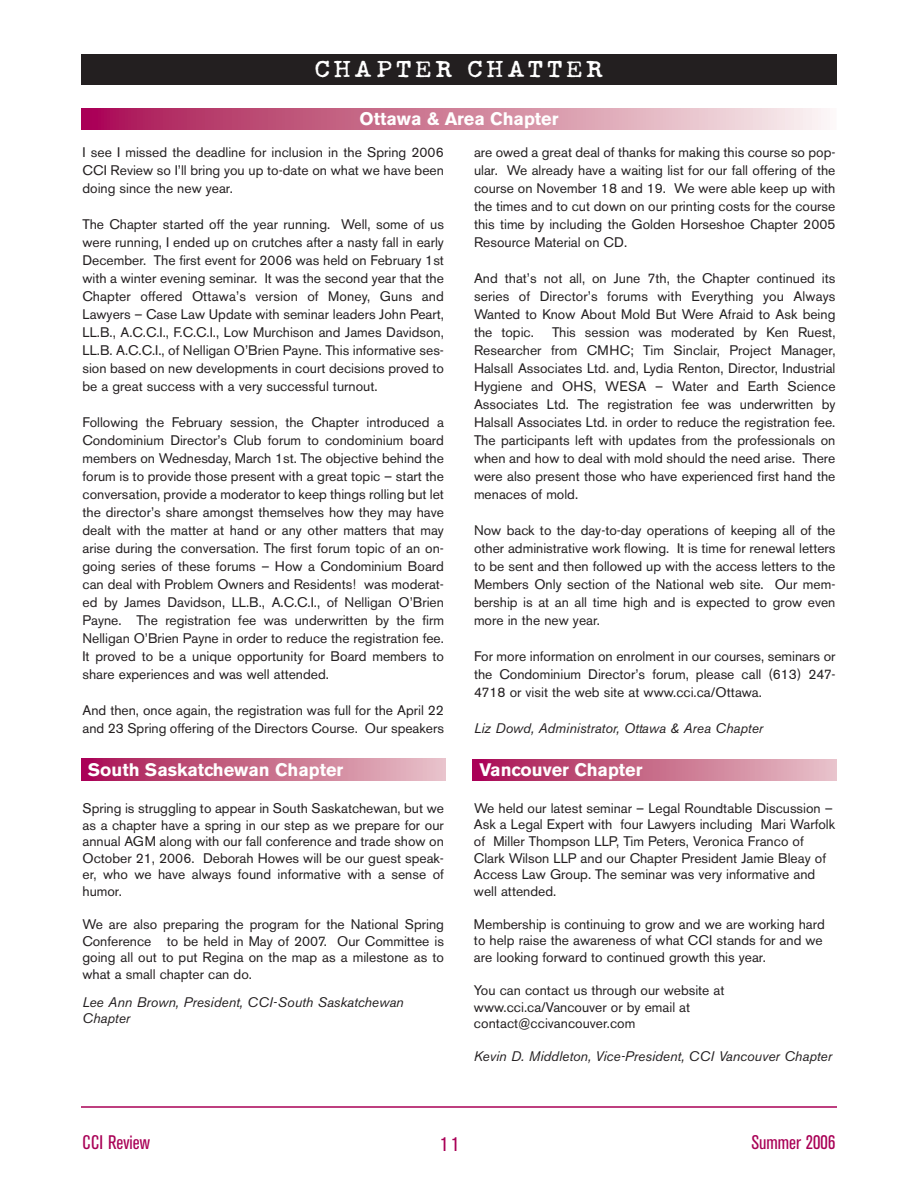
<style>
.page{position:relative;width:918px;height:1188px;background:#fff}
.page>*{position:absolute;margin:0;border:0;box-sizing:border-box;transform-origin:0 0}
.t1{font:27px "Schmutz ICG Cleaned";letter-spacing:.105em;color:#fff;scale:1.15 1}
.t2{font:condensed 19.5px "Akzidenz Grotesk BE";color:#a90056}
.t3{font:700 18px "Akzidenz Grotesk BE";color:#fff}
.t4{font:13.8px/18px "Akzidenz Grotesk BE";color:#231f20;text-align:justify}
.t5{font:italic 13.8px/16.2px "Akzidenz Grotesk BE";color:#231f20}
</style>
<div class="page">
<hr style="left:81px;top:1106px;width:756px;height:2px;background:#a90056">
<div style="left:81px;top:54px;width:756px;height:31px;background:#231f20"></div>
<svg style="left:81px;top:759px;width:365px;height:21px;background:#c86b8c"></svg>
<svg style="left:81px;top:108px;width:743px;height:21px;background:#cf809c"></svg>
<svg style="left:472px;top:759px;width:365px;height:21px;background:#c86a8c"></svg>
<h1 class="t1" style="left:314px;top:52px;width:253px">CHAPTER CHATTER</h1>
<h3 class="t3" style="left:359px;top:112px;width:201px">Ottawa &amp; Area Chapter</h3>
<p class="t4" style="left:474px;top:144px;width:363px">are owed a great deal of thanks for making this course so pop&shy;ular. We already have a waiting list for our fall offering of the course on November 18 and 19. We were able keep up with the times and to cut down on our printing costs for the course this time by including the Golden Horseshoe Chapter 2005<br>Resource Material on CD.</p>
<p class="t4" style="left:474px;top:270px;width:363px">And that’s not all, on June 7th, the Chapter continued its series of Director’s forums with Everything you Always Wanted to Know About Mold But Were Afraid to Ask being the topic.</p>
<p class="t4" style="left:82px;top:144px;width:363px">I see I missed the deadline for inclusion in the Spring 2006<br>CCI Review so I’ll bring you up to-date on what we have been doing since the new year.</p>
<p class="t4" style="left:82px;top:216px;width:363px">The Chapter started off the year running. Well, some of us were running, I ended up on crutches after a nasty fall in early December. The first event for 2006 was held on February 1st with a winter evening seminar. It was the second year that the Chapter offered Ottawa’s version of Money, Guns and Lawyers – Case Law Update with seminar leaders John Peart, LL.B., A.C.C.I., F.C.C.I., Low Murchison and James Davidson, LL.B. A.C.C.I., of Nelligan O’Brien Payne. This informative ses&shy;sion based on new developments in court decisions proved to be a great success with a very successful turnout.</p>
<p class="t4" style="left:82px;top:414px;width:363px">Following the February session, the Chapter introduced a Condominium Director’s Club forum to condominium board members on Wednesday, March 1st. The objective behind the forum is to provide those present with a great topic – start the conversation, provide a moderator to keep things rolling but let the director’s share amongst themselves how they may have dealt with the matter at hand or any other matters that may arise during the conversation. The first forum topic of an on&shy;going series of these forums – How a Condominium Board can deal with Problem Owners and Residents! was moderat&shy;ed by James Davidson, LL.B., A.C.C.I., of Nelligan O’Brien Payne. The registration fee was underwritten by the firm Nelligan O’Brien Payne in order to reduce the registration fee.<br>It proved to be a unique opportunity for Board members to share experiences and was well attended.</p>
<p class="t4" style="left:82px;top:702px;width:363px">And then, once again, the registration was full for the April 22 and 23 Spring offering of the Directors Course. Our speakers</p>
<p class="t4" style="left:474px;top:324px;width:363px;text-indent:78px">This session was moderated by Ken Ruest, Researcher from CMHC; Tim Sinclair, Project Manager, Halsall Associates Ltd. and, Lydia Renton, Director, Industrial Hygiene and OHS, WESA – Water and Earth Science Associates Ltd. The registration fee was underwritten by Halsall Associates Ltd. in order to reduce the registration fee.<br>The participants left with updates from the professionals on when and how to deal with mold should the need arise. There were also present those who have experienced first hand the menaces of mold.</p>
<p class="t4" style="left:474px;top:522px;width:363px">Now back to the day-to-day operations of keeping all of the other administrative work flowing. It is time for renewal letters to be sent and then followed up with the access letters to the Members Only section of the National web site. Our mem&shy;bership is at an all time high and is expected to grow even more in the new year.</p>
<p class="t4" style="left:474px;top:648px;width:363px">For more information on enrolment in our courses, seminars or the Condominium Director’s forum, please call (613) 247- 4718 or visit the web site at www.cci.ca/Ottawa.</p>
<p class="t5" style="left:474px;top:721px;width:291px">Liz Dowd, Administrator, Ottawa &amp; Area Chapter</p>
<h3 class="t3" style="left:479px;top:763px;width:165px">Vancouver Chapter</h3>
<p class="t4" style="left:474px;top:801px;width:363px;line-height:16.5px;text-align:left">We held our latest seminar – Legal Roundtable Discussion – Ask a Legal Expert with four Lawyers including Mari Warfolk of Miller Thompson LLP, Tim Peters, Veronica Franco of Clark Wilson LLP and our Chapter President Jamie Bleay of Access Law Group. The seminar was very informative and well attended.</p>
<p class="t4" style="left:474px;top:917px;width:352px;line-height:16.5px;text-align:left">Membership is continuing to grow and we are working hard to help raise the awareness of what CCI stands for and we are looking forward to continued growth this year.</p>
<p class="t4" style="left:474px;top:983px;width:252px;line-height:16.5px;text-align:left">You can contact us through our website at www.cci.ca/Vancouver or by email at contact@ccivancouver.com</p>
<p class="t5" style="left:474px;top:1050px;width:360px">Kevin D. Middleton, Vice-President, CCI Vancouver Chapter</p>
<h3 class="t3" style="left:88px;top:763px;width:257px">South Saskatchewan Chapter</h3>
<p class="t4" style="left:82px;top:802px;width:363px;line-height:16.5px">Spring is struggling to appear in South Saskatchewan, but we as a chapter have a spring in our step as we prepare for our annual AGM along with our fall conference and trade show on October 21, 2006. Deborah Howes will be our guest speak&shy;er, who we have always found informative with a sense of humor.</p>
<p class="t4" style="left:82px;top:918px;width:363px;line-height:16.5px">We are also preparing the program for the National Spring Conference to be held in May of 2007. Our Committee is going all out to put Regina on the map as a milestone as to what a small chapter can do.</p>
<p class="t5" style="left:82px;top:995px;width:323px">Lee Ann Brown, President, CCI-South Saskatchewan<br>Chapter</p>
<h2 class="t2" style="left:82px;top:1135px;width:69px">CCI Review</h2>
<h2 class="t2" style="left:441px;top:1137px;width:20px">11</h2>
<h2 class="t2" style="left:751px;top:1135px;width:86px">Summer 2006</h2>
</div>
